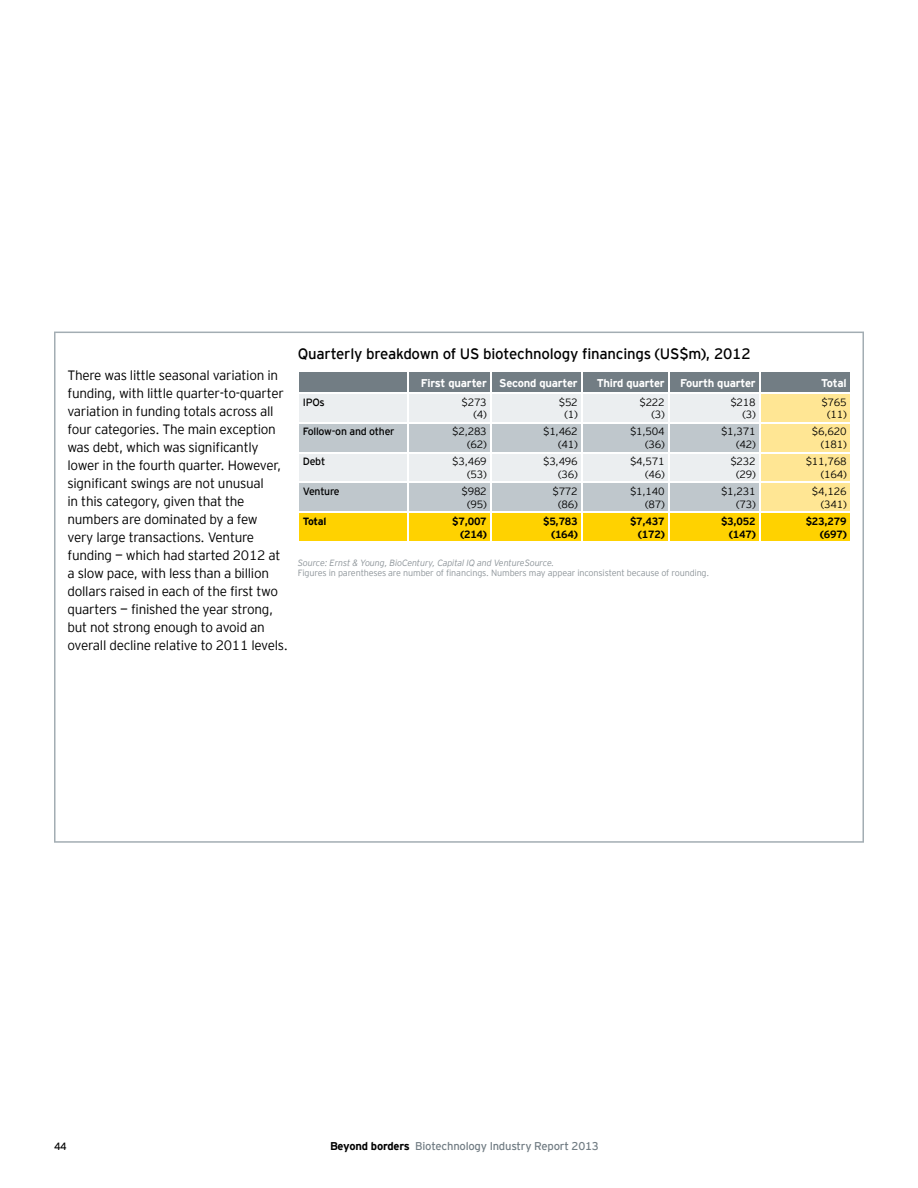
<style>
.page{position:relative;width:918px;height:1188px;background:#fff}
.page>*{position:absolute;margin:0;border:0;box-sizing:border-box;transform-origin:0 0}
.t1{font:300 15px "EY Interstate";letter-spacing:-.015em;color:#000}
.t2{font:300 13.5px/18px "EY Interstate";letter-spacing:-.02em;color:#000}
.t3{font:700 11.25px "EY Interstate";letter-spacing:-.02em;color:#fff}
.t4{font:11.25px "EY Interstate";letter-spacing:-.02em;color:#727d84}
.t5{font:300 10.5px/12.8px "EY Interstate";letter-spacing:-.02em;color:#000;text-align:right}
.t6{font:700 10.5px/12.8px "EY Interstate";letter-spacing:-.02em;color:#000;text-align:right}
.t7{font:10.5px "EY Interstate";letter-spacing:-.02em;color:#000}
.t8{font:300 9px "EY Interstate";letter-spacing:-.015em;color:#8e959a}
.t9{font:italic 300 9px "EY Interstate";letter-spacing:-.015em;color:#8e959a}
.s1{font-weight:700;color:#000}
</style>
<div class="page">
<svg style="left:54px;top:332px;width:810px;height:511px"></svg>
<hr style="left:298px;top:370px;width:110px;height:2px;background:#fff">
<hr style="left:408px;top:370px;width:83px;height:2px;background:#fff">
<hr style="left:491px;top:370px;width:91px;height:2px;background:#fff">
<hr style="left:582px;top:370px;width:87px;height:2px;background:#fff">
<hr style="left:669px;top:370px;width:91px;height:2px;background:#fff">
<hr style="left:850px;top:372px;width:2px;height:20px;background:#fff">
<hr style="left:760px;top:370px;width:92px;height:2px;background:#fff">
<hr style="left:850px;top:394px;width:2px;height:28px;background:#fff">
<hr style="left:760px;top:392px;width:92px;height:2px;background:#fff">
<hr style="left:850px;top:424px;width:2px;height:28px;background:#fff">
<hr style="left:760px;top:422px;width:92px;height:2px;background:#fff">
<hr style="left:850px;top:453px;width:2px;height:29px;background:#fff">
<hr style="left:760px;top:452px;width:92px;height:1px;background:#fff">
<hr style="left:850px;top:483px;width:2px;height:28px;background:#fff">
<hr style="left:760px;top:482px;width:92px;height:1px;background:#fff">
<svg style="left:298px;top:372px;width:552px;height:169px;background:#d7d1a9"></svg>
<hr style="left:298px;top:511px;width:110px;height:2px;background:#fff">
<hr style="left:298px;top:541px;width:110px;height:2px;background:#fff">
<hr style="left:407px;top:513px;width:2px;height:28px;background:#fff">
<hr style="left:408px;top:511px;width:83px;height:2px;background:#fff">
<hr style="left:408px;top:541px;width:83px;height:2px;background:#fff">
<hr style="left:490px;top:513px;width:2px;height:28px;background:#fff">
<hr style="left:491px;top:511px;width:91px;height:2px;background:#fff">
<hr style="left:491px;top:541px;width:91px;height:2px;background:#fff">
<hr style="left:581px;top:513px;width:2px;height:28px;background:#fff">
<hr style="left:582px;top:511px;width:87px;height:2px;background:#fff">
<hr style="left:582px;top:541px;width:87px;height:2px;background:#fff">
<hr style="left:668px;top:513px;width:2px;height:28px;background:#fff">
<hr style="left:669px;top:511px;width:91px;height:2px;background:#fff">
<hr style="left:669px;top:541px;width:91px;height:2px;background:#fff">
<hr style="left:759px;top:513px;width:2px;height:28px;background:#fff">
<hr style="left:850px;top:513px;width:2px;height:28px;background:#fff">
<hr style="left:760px;top:511px;width:92px;height:2px;background:#fff">
<hr style="left:760px;top:541px;width:92px;height:2px;background:#fff">
<p class="t2" style="left:68px;top:365px;width:222px">There was little seasonal variation in funding, with little quarter-to-quarter variation in funding totals across all four categories. The main exception was debt, which was significantly lower in the fourth quarter. However, significant swings are not unusual<br>in this category, given that the numbers are dominated by a few<br>very large transactions. Venture funding — which had started 2012 at a slow pace, with less than a billion dollars raised in each of the first two quarters — finished the year strong, but not strong enough to avoid an overall decline relative to 2011 levels.</p>
<p class="t1" style="left:298px;top:343px;width:454px">Quarterly breakdown of US biotechnology financings (US$m), 2012</p>
<p class="t3" style="left:421px;top:375px;width:158px">First quarter Second quarter</p>
<p class="t3" style="left:597px;top:375px;width:69px">Third quarter</p>
<p class="t3" style="left:680px;top:375px;width:77px">Fourth quarter</p>
<p class="t3" style="left:821px;top:375px;width:27px">Total</p>
<p class="t7" style="left:303px;top:395px;width:24px">IPOs</p>
<p class="t5" style="left:461px;top:395px;width:27px">$273 (4)</p>
<p class="t5" style="left:559px;top:395px;width:21px;text-align:center">$52 (1)</p>
<p class="t5" style="left:639px;top:395px;width:27px">$222 (3)</p>
<p class="t5" style="left:730px;top:395px;width:27px">$218 (3)</p>
<p class="t5" style="left:821px;top:395px;width:27px;text-align:center">$765 (11)</p>
<p class="t7" style="left:303px;top:424px;width:93px">Follow-on and other</p>
<p class="t5" style="left:452px;top:425px;width:36px">$2,283 (62)</p>
<p class="t5" style="left:543px;top:425px;width:36px">$1,462 (41)</p>
<p class="t5" style="left:630px;top:425px;width:36px">$1,504 (36)</p>
<p class="t5" style="left:721px;top:425px;width:36px">$1,371 (42)</p>
<p class="t5" style="left:812px;top:425px;width:36px">$6,620 (181)</p>
<p class="t7" style="left:303px;top:454px;width:24px">Debt</p>
<p class="t5" style="left:452px;top:455px;width:36px">$3,469 (53)</p>
<p class="t5" style="left:543px;top:455px;width:36px">$3,496 (36)</p>
<p class="t5" style="left:630px;top:455px;width:36px">$4,571 (46)</p>
<p class="t5" style="left:730px;top:455px;width:27px;text-align:center">$232 (29)</p>
<p class="t5" style="left:806px;top:455px;width:43px">$11,768 (164)</p>
<p class="t7" style="left:303px;top:484px;width:39px">Venture</p>
<p class="t5" style="left:461px;top:484px;width:27px;text-align:center">$982 (95)</p>
<p class="t5" style="left:552px;top:484px;width:27px;text-align:center">$772 (86)</p>
<p class="t5" style="left:630px;top:484px;width:36px">$1,140 (87)</p>
<p class="t5" style="left:721px;top:484px;width:36px">$1,231 (73)</p>
<p class="t5" style="left:812px;top:484px;width:36px">$4,126 (341)</p>
<p class="t6" style="left:303px;top:514px;width:25px">Total</p>
<p class="t6" style="left:452px;top:514px;width:36px">$7,007 (214)</p>
<p class="t6" style="left:543px;top:514px;width:36px">$5,783 (164)</p>
<p class="t6" style="left:630px;top:514px;width:36px">$7,437 (172)</p>
<p class="t6" style="left:721px;top:514px;width:36px">$3,052 (147)</p>
<p class="t6" style="left:806px;top:514px;width:43px">$23,279 (697)</p>
<p class="t9" style="left:298px;top:556px;width:258px">Source: Ernst &amp; Young, BioCentury, Capital IQ and VentureSource.</p>
<p class="t8" style="left:298px;top:567px;width:413px">Figures in parentheses are number of financings. Numbers may appear inconsistent because of rounding.</p>
<p class="t7" style="left:54px;top:1139px;width:14px">44</p>
<p class="t4" style="left:330px;top:1138px;width:270px"><span class="s1">Beyond borders</span> Biotechnology Industry Report 2013</p>
</div>
